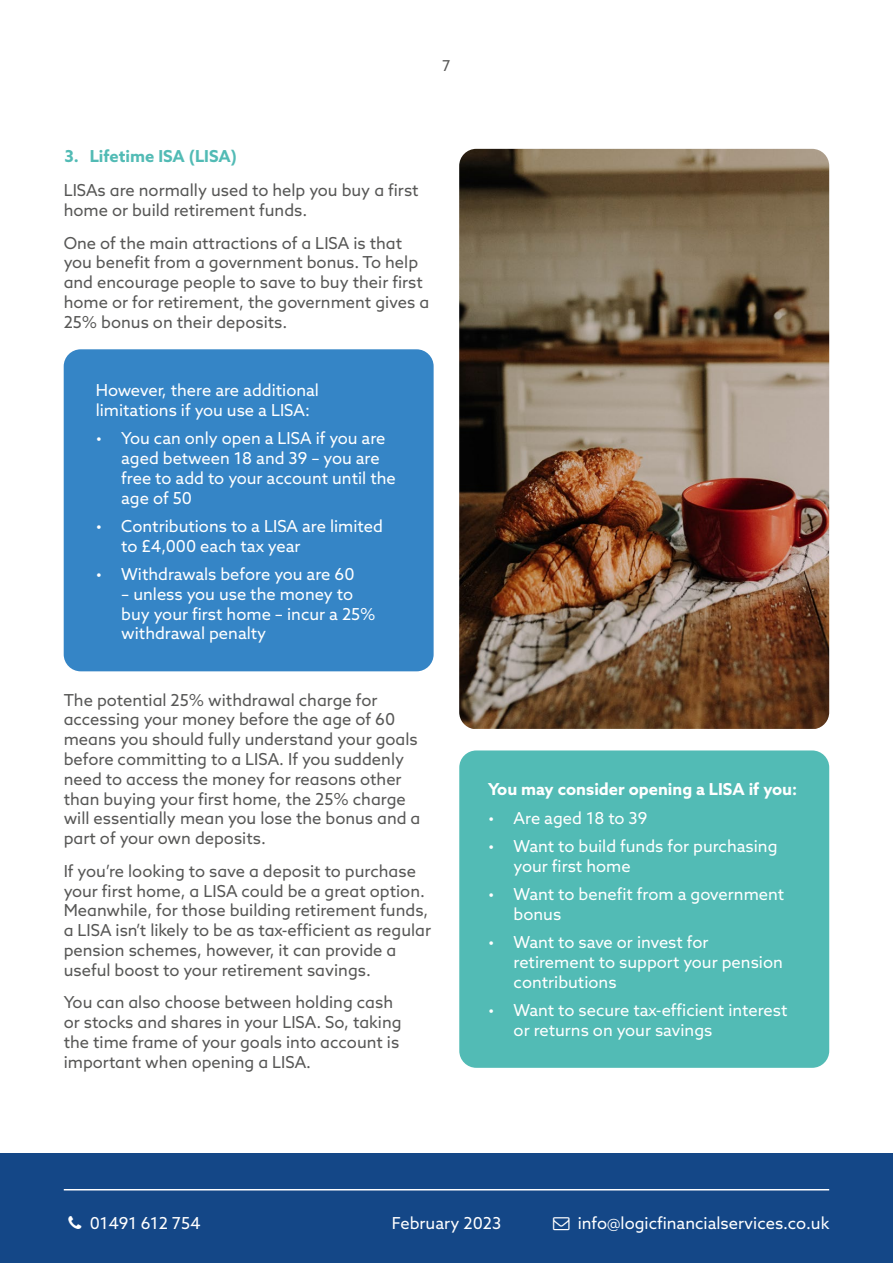
<style>
.page{position:relative;width:893px;height:1263px;background:#fff}
.page>*{position:absolute;margin:0;border:0;box-sizing:border-box;transform-origin:0 0}
.t1{font:16.5px/19.8px "Azo Sans";color:#575756}
.t2{font:16.5px/19.8px "Azo Sans";color:#fff}
.t3{font:700 16.5px "Azo Sans";color:#fff}
.t4{font:700 16.5px "Azo Sans";color:#52bbb5}
.t5{font:15px "Azo Sans";color:#575756}
</style>
<div class="page">
<div style="left:0;top:1153px;width:893px;height:110px;background:#144787"></div>
<hr style="left:64px;top:1189px;width:765px;height:1px;background:#fff">
<div style="left:64px;top:349px;width:370px;height:322px;background:#3585c6;border-radius:17px"></div>
<div style="left:459px;top:750px;width:370px;height:318px;background:#52bbb5;border-radius:17px"></div>
<img style="left:459px;top:149px;width:370px;height:580px">
<p class="t5" style="left:442px;top:56px;width:10px">7</p>
<p class="t4" style="left:64px;top:145px;width:174px">3. Lifetime ISA (LISA)</p>
<p class="t1" style="left:64px;top:180px;width:356px">LISAs are normally used to help you buy a first home or build retirement funds.</p>
<p class="t1" style="left:64px;top:233px;width:367px">One of the main attractions of a LISA is that you benefit from a government bonus. To help and encourage people to save to buy their first home or for retirement, the government gives a 25% bonus on their deposits.</p>
<p class="t2" style="left:96px;top:380px;width:225px">However, there are additional limitations if you use a LISA:</p>
<p class="t2" style="left:121px;top:428px;width:276px;text-indent:-26px">• You can only open a LISA if you are aged between 18 and 39 – you are free to add to your account until the age of 50</p>
<p class="t2" style="left:121px;top:516px;width:263px;text-indent:-26px">• Contributions to a LISA are limited to £4,000 each tax year</p>
<p class="t2" style="left:96px;top:564px;width:260px">• Withdrawals before you are 60</p>
<p class="t2" style="left:121px;top:584px;width:256px">– unless you use the money to buy your first home – incur a 25% withdrawal penalty</p>
<p class="t1" style="left:64px;top:690px;width:358px">The potential 25% withdrawal charge for accessing your money before the age of 60 means you should fully understand your goals before committing to a LISA. If you suddenly need to access the money for reasons other than buying your first home, the 25% charge will essentially mean you lose the bonus and a part of your own deposits.</p>
<p class="t1" style="left:64px;top:861px;width:369px">If you’re looking to save a deposit to purchase your first home, a LISA could be a great option.<br>Meanwhile, for those building retirement funds, a LISA isn’t likely to be as tax-efficient as regular pension schemes, however, it can provide a useful boost to your retirement savings.</p>
<p class="t1" style="left:64px;top:992px;width:339px">You can also choose between holding cash or stocks and shares in your LISA. So, taking the time frame of your goals into account is important when opening a LISA.</p>
<p class="t3" style="left:488px;top:778px;width:311px">You may consider opening a LISA if you:</p>
<p class="t2" style="left:488px;top:808px;width:161px">• Are aged 18 to 39</p>
<p class="t2" style="left:514px;top:836px;width:265px;text-indent:-26px">• Want to build funds for purchasing your first home</p>
<p class="t2" style="left:514px;top:884px;width:272px;text-indent:-26px">• Want to benefit from a government bonus</p>
<p class="t2" style="left:514px;top:932px;width:271px;text-indent:-26px">• Want to save or invest for retirement to support your pension contributions</p>
<p class="t2" style="left:514px;top:1000px;width:275px;text-indent:-26px">• Want to secure tax-efficient interest or returns on your savings</p>
<p class="t2" style="left:90px;top:1213px;width:112px">01491 612 754</p>
<p class="t2" style="left:578px;top:1213px;width:253px">info@logicfinancialservices.co.uk</p>
<p class="t2" style="left:392px;top:1213px;width:111px">February 2023</p>
</div>
